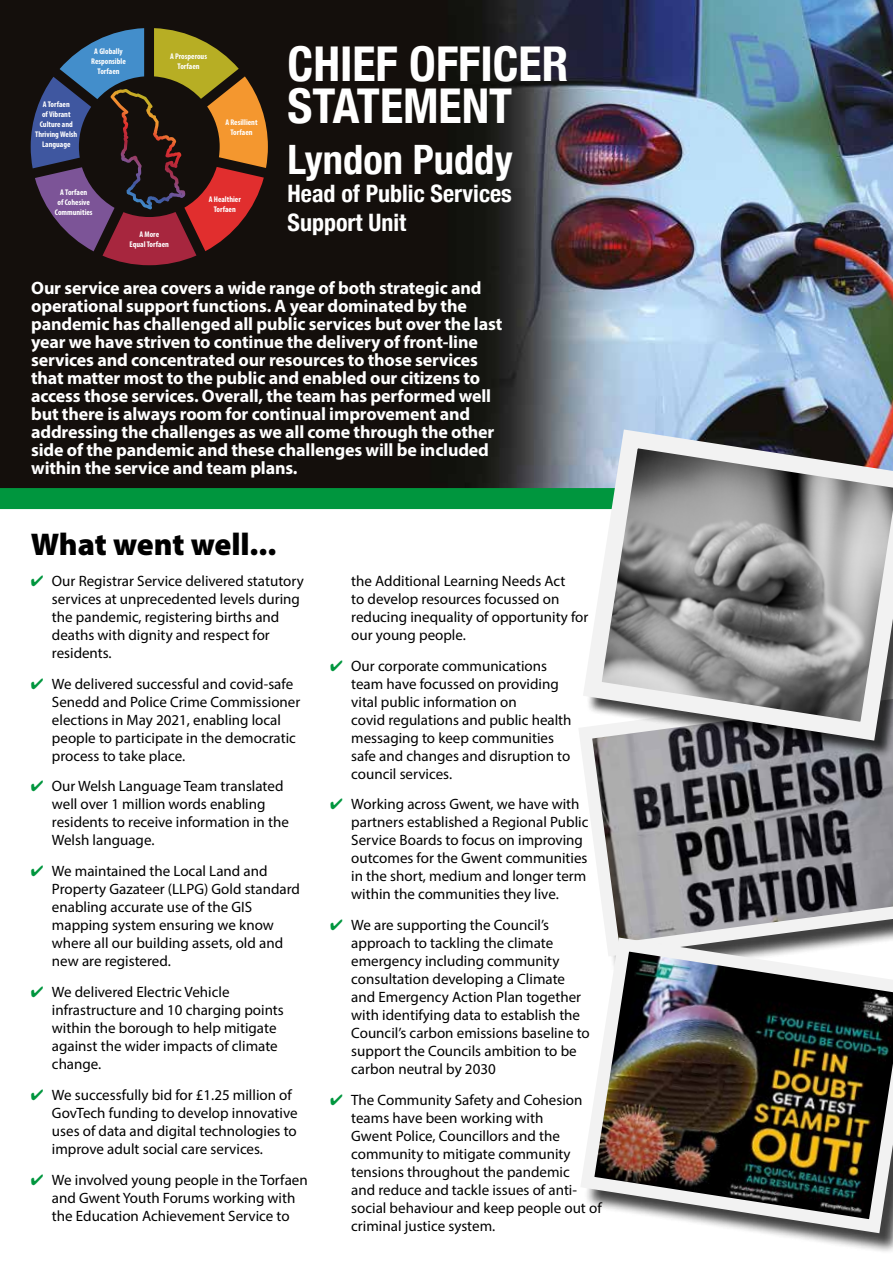
<style>
.page{position:relative;width:893px;height:1263px;background:#fff}
.page>*{position:absolute;margin:0;border:0;box-sizing:border-box;transform-origin:0 0}
.t1{font:700 condensed 48px/42px "Helvetica Neue";color:#fff}
.t2{font:700 condensed 40.5px "Helvetica Neue";color:#fff}
.t3{font:900 31.5px "Myriad Pro";letter-spacing:-.005em;color:#000}
.t4{font:700 condensed 24px/28.8px "Helvetica Neue";color:#fff}
.t5{font:700 18px/18px "Myriad Pro";letter-spacing:-.01em;color:#fff}
.t6{font:15px/18px "Myriad Pro";color:#000}
.t7{font:700 condensed 8.25px/9.9px "Myriad Pro";color:#fff;text-align:center}
.s1{color:#00963e}
</style>
<div class="page">
<img style="left:0;top:0;width:893px;height:488px">
<svg style="left:31px;top:28px;width:237px;height:237px;background:#523734"></svg>
<div style="left:0;top:488px;width:893px;height:21px;background:#00963e"></div>
<svg style="left:582px;top:750px;width:311px;height:180px;background:#7c7b7f"></svg>
<div style="left:586px;top:432px;width:307px;height:326px;background:#000;opacity:.75"></div>
<svg style="left:573px;top:420px;width:320px;height:330px"></svg>
<div style="left:583px;top:940px;width:310px;height:314px;background:#000;opacity:.75"></div>
<img style="left:581px;top:930px;width:312px;height:310px">
<p class="t7" style="left:35px;top:99px;width:44px">A Torfaen<br>of Vibrant<br>Culture and<br>Thriving Welsh<br>Language</p>
<p class="t7" style="left:91px;top:46px;width:36px">A Globally<br>Responsible<br>Torfaen</p>
<p class="t7" style="left:170px;top:51px;width:38px">A Prosperous<br>Torfaen</p>
<p class="t7" style="left:225px;top:117px;width:34px">A Resillient<br>Torfaen</p>
<p class="t7" style="left:55px;top:188px;width:39px">A Torfaen<br>of Cohesive<br>Communities</p>
<p class="t7" style="left:130px;top:229px;width:41px">A More<br>Equal Torfaen</p>
<p class="t7" style="left:209px;top:195px;width:34px">A Healthier<br>Torfaen</p>
<h1 class="t1" style="left:288px;top:39px;width:282px">CHIEF OFFICER<br>STATEMENT</h1>
<h2 class="t2" style="left:288px;top:126px;width:227px">Lyndon Puddy</h2>
<h3 class="t4" style="left:288px;top:178px;width:226px">Head of Public Services<br>Support Unit</h3>
<p class="t5" style="left:31px;top:278px;width:473px">Our service area covers a wide range of both strategic and operational support functions. A year dominated by the pandemic has challenged all public services but over the last year we have striven to continue the delivery of front-line services and concentrated our resources to those services that matter most to the public and enabled our citizens to access those services. Overall, the team has performed well but there is always room for continual improvement and addressing the challenges as we all come through the other side of the pandemic and these challenges will be included within the service and team plans.</p>
<h3 class="t3" style="left:31px;top:523px;width:247px">What went well...</h3>
<p class="t6" style="left:52px;top:572px;width:253px;text-indent:-21px"><span class="s1">✔</span> Our Registrar Service delivered statutory services at unprecedented levels during the pandemic, registering births and deaths with dignity and respect for residents.</p>
<p class="t6" style="left:52px;top:674px;width:250px;text-indent:-21px"><span class="s1">✔</span> We delivered successful and covid-safe Senedd and Police Crime Commissioner elections in May 2021, enabling local people to participate in the democratic process to take place.</p>
<p class="t6" style="left:52px;top:777px;width:238px;text-indent:-21px"><span class="s1">✔</span> Our Welsh Language Team translated well over 1 million words enabling residents to receive information in the<br>Welsh language.</p>
<p class="t6" style="left:52px;top:862px;width:250px;text-indent:-21px"><span class="s1">✔</span> We maintained the Local Land and<br>Property Gazateer (LLPG) Gold standard enabling accurate use of the GIS mapping system ensuring we know where all our building assets, old and new are registered.</p>
<p class="t6" style="left:52px;top:983px;width:233px;text-indent:-21px"><span class="s1">✔</span> We delivered Electric Vehicle infrastructure and 10 charging points within the borough to help mitigate against the wider impacts of climate change.</p>
<p class="t6" style="left:52px;top:1085px;width:247px;text-indent:-21px"><span class="s1">✔</span> We successfully bid for £1.25 million of GovTech funding to develop innovative uses of data and digital technologies to improve adult social care services.</p>
<p class="t6" style="left:31px;top:1170px;width:279px;text-align:center"><span class="s1">✔</span> We involved young people in the Torfaen and Gwent Youth Forums working with<br>the Education Achievement Service to</p>
<p class="t6" style="left:351px;top:572px;width:239px">the Additional Learning Needs Act<br>to develop resources focussed on reducing inequality of opportunity for our young people.</p>
<p class="t6" style="left:351px;top:656px;width:222px;text-indent:-21px"><span class="s1">✔</span> Our corporate communications team have focussed on providing vital public information on<br>covid regulations and public health messaging to keep communities safe and changes and disruption to council services.</p>
<p class="t6" style="left:351px;top:795px;width:239px;text-indent:-21px"><span class="s1">✔</span> Working across Gwent, we have with partners established a Regional Public Service Boards to focus on improving outcomes for the Gwent communities in the short, medium and longer term within the communities they live.</p>
<p class="t6" style="left:351px;top:916px;width:240px;text-indent:-21px"><span class="s1">✔</span> We are supporting the Council’s approach to tackling the climate emergency including community consultation developing a Climate and Emergency Action Plan together with identifying data to establish the Council’s carbon emissions baseline to support the Councils ambition to be carbon neutral by 2030</p>
<p class="t6" style="left:351px;top:1091px;width:253px;text-indent:-21px"><span class="s1">✔</span> The Community Safety and Cohesion teams have been working with<br>Gwent Police, Councillors and the community to mitigate community tensions throughout the pandemic<br>and reduce and tackle issues of anti&shy;social behaviour and keep people out of criminal justice system.</p>
</div>
